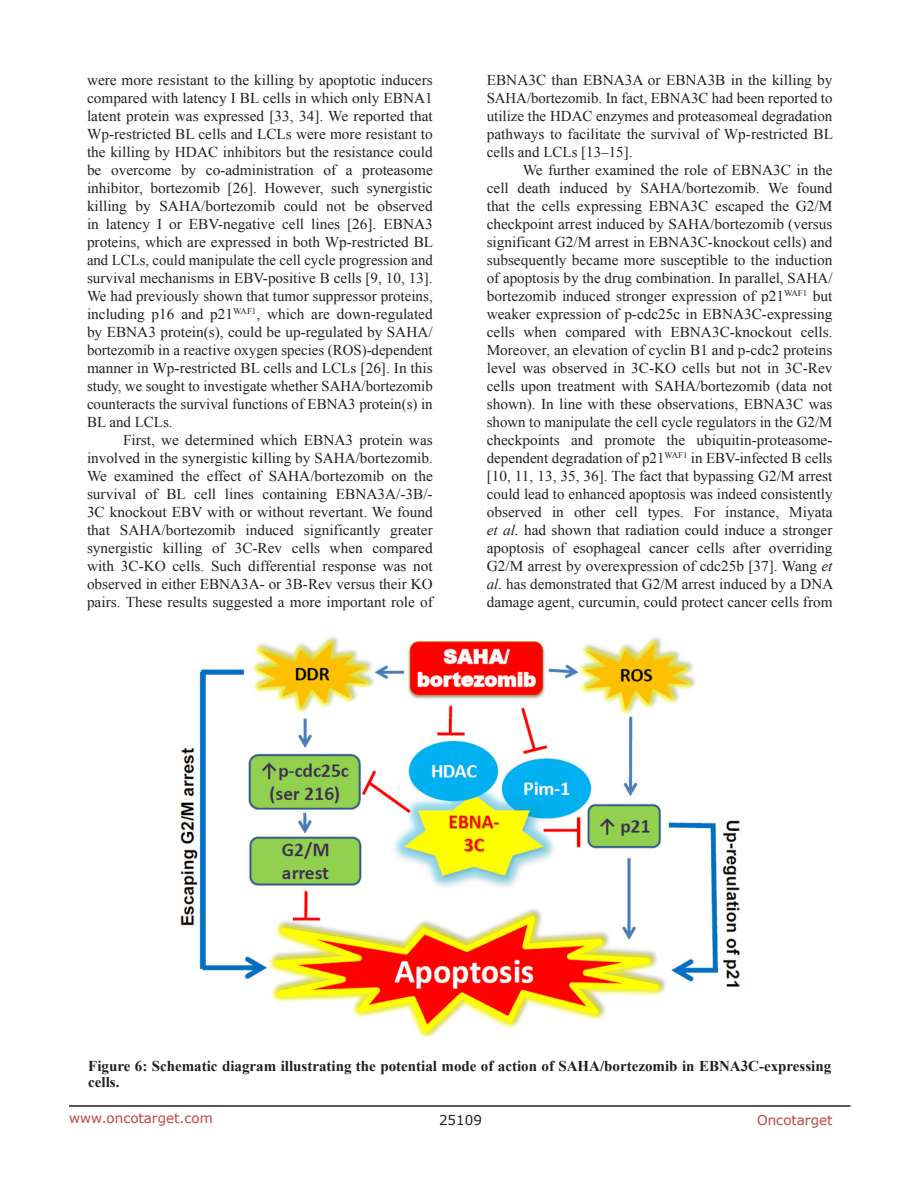
<style>
.page{position:relative;width:918px;height:1188px;background:#fff}
.page>*{position:absolute;margin:0;border:0;box-sizing:border-box;transform-origin:0 0}
.BodyText{font:15px/18px "Times New Roman";color:#231f20;text-align:justify}
.Figuretrx{font:700 15px/16.2px "Times New Roman";color:#231f20}
.t1{font:13.5px "Verdana";color:#c24141}
.t2{font:13.5px "Verdana";color:#231f20}
.s1{font-style:italic}
</style>
<div class="page">
<hr style="left:69px;top:1105px;width:781px;height:2px;background:#231f20">
<img style="left:180px;top:637px;width:559px;height:399px">
<p class="BodyText" style="left:87px;top:71px;width:348px">were more resistant to the killing by apoptotic inducers compared with latency I BL cells in which only EBNA1 latent protein was expressed [33, 34]. We reported that Wp-restricted BL cells and LCLs were more resistant to the killing by HDAC inhibitors but the resistance could be overcome by co-administration of a proteasome inhibitor, bortezomib [26]. However, such synergistic killing by SAHA/bortezomib could not be observed in latency I or EBV-negative cell lines [26]. EBNA3 proteins, which are expressed in both Wp-restricted BL and LCLs, could manipulate the cell cycle progression and survival mechanisms in EBV-positive B cells [9, 10, 13].<br>We had previously shown that tumor suppressor proteins, including p16 and p21<sup>WAF1</sup>, which are down-regulated by EBNA3 protein(s), could be up-regulated by SAHA/ bortezomib in a reactive oxygen species (ROS)-dependent manner in Wp-restricted BL cells and LCLs [26]. In this study, we sought to investigate whether SAHA/bortezomib counteracts the survival functions of EBNA3 protein(s) in BL and LCLs.</p>
<p class="BodyText" style="left:87px;top:431px;width:347px;text-indent:36px">First, we determined which EBNA3 protein was involved in the synergistic killing by SAHA/bortezomib.<br>We examined the effect of SAHA/bortezomib on the survival of BL cell lines containing EBNA3A/-3B/- 3C knockout EBV with or without revertant. We found that SAHA/bortezomib induced significantly greater synergistic killing of 3C-Rev cells when compared with 3C-KO cells. Such differential response was not observed in either EBNA3A- or 3B-Rev versus their KO pairs. These results suggested a more important role of</p>
<p class="BodyText" style="left:487px;top:71px;width:348px">EBNA3C than EBNA3A or EBNA3B in the killing by SAHA/bortezomib. In fact, EBNA3C had been reported to utilize the HDAC enzymes and proteasomeal degradation pathways to facilitate the survival of Wp-restricted BL cells and LCLs [13–15].</p>
<p class="BodyText" style="left:487px;top:161px;width:348px;text-indent:36px">We further examined the role of EBNA3C in the cell death induced by SAHA/bortezomib. We found that the cells expressing EBNA3C escaped the G2/M checkpoint arrest induced by SAHA/bortezomib (versus significant G2/M arrest in EBNA3C-knockout cells) and subsequently became more susceptible to the induction of apoptosis by the drug combination. In parallel, SAHA/ bortezomib induced stronger expression of p21<sup>WAF1</sup> but weaker expression of p-cdc25c in EBNA3C-expressing cells when compared with EBNA3C-knockout cells.<br>Moreover, an elevation of cyclin B1 and p-cdc2 proteins level was observed in 3C-KO cells but not in 3C-Rev cells upon treatment with SAHA/bortezomib (data not shown). In line with these observations, EBNA3C was shown to manipulate the cell cycle regulators in the G2/M checkpoints and promote the ubiquitin-proteasome&shy;dependent degradation of p21<sup>WAF1</sup> in EBV-infected B cells [10, 11, 13, 35, 36]. The fact that bypassing G2/M arrest could lead to enhanced apoptosis was indeed consistently observed in other cell types. For instance, Miyata <span class="s1">et al.</span> had shown that radiation could induce a stronger apoptosis of esophageal cancer cells after overriding G2/M arrest by overexpression of cdc25b [37]. Wang <span class="s1">et al.</span> has demonstrated that G2/M arrest induced by a DNA damage agent, curcumin, could protect cancer cells from</p>
<p class="Figuretrx" style="left:88px;top:1058px;width:745px">Figure 6: Schematic diagram illustrating the potential mode of action of SAHA/bortezomib in EBNA3C-expressing cells.</p>
<p class="t1" style="left:69px;top:1109px;width:145px">www.oncotarget.com</p>
<p class="t2" style="left:439px;top:1111px;width:44px">25109</p>
<p class="t1" style="left:757px;top:1111px;width:77px">Oncotarget</p>
</div>
